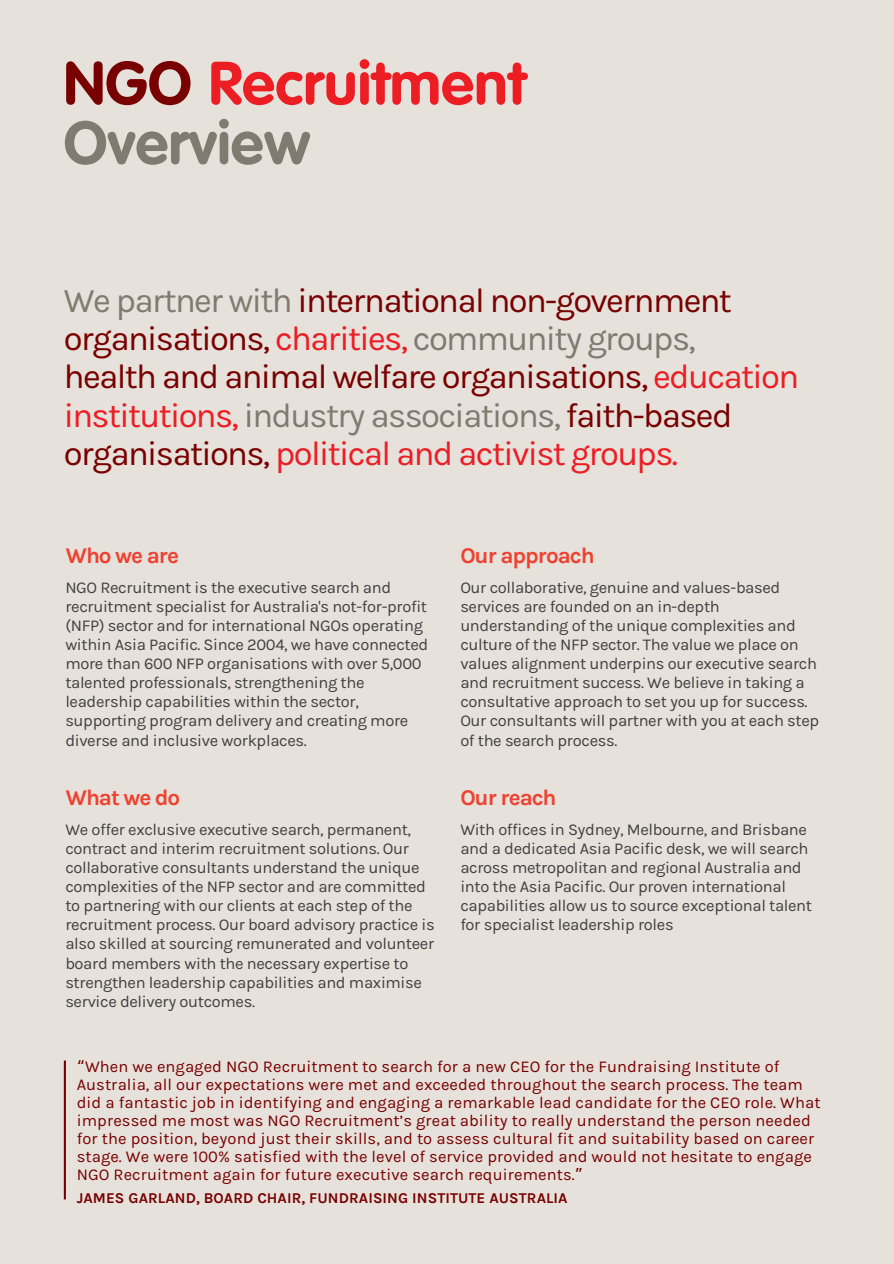
<style>
.page{position:relative;width:894px;height:1264px;background:#fff}
.page>*{position:absolute;margin:0;border:0;box-sizing:border-box;transform-origin:0 0}
.t1{font:700 60px/59.7px "VAG Rounded Std";letter-spacing:.01em;color:#ed1d24}
.t2{font:34.5px/38.2px "Karla";letter-spacing:-.05em;color:#790000}
.t3{font:700 22.5px "Karla";letter-spacing:-.05em;color:#ef4130}
.t4{font:16.5px/19.2px "Karla";letter-spacing:-.02em;color:#414042}
.t5{font:16.5px/18px "Karla";letter-spacing:.005em;color:#790000}
.t6{font:700 15px "Karla";letter-spacing:.005em;color:#790000}
.s1{color:#790000}
.s2{color:#817a70}
.s3{color:#ed1b23}
.s4{color:#ed1d24}
.s5{color:#80796f}
.s6{font-family:"Noto Sans Gurmukhi"}
</style>
<div class="page">
<div style="left:0;top:0;width:893px;height:1263px;background:#e6e1db"></div>
<svg style="left:64px;top:1060px;width:2px;height:139px"></svg>
<h1 class="t1" style="left:64px;top:58px;width:463px"><span class="s1">NGO</span> Recruitment<br><span class="s2">Overview</span></h1>
<p class="t2" style="left:64px;top:281px;width:736px"><span class="s2">We partner with</span> international non-government organisations, <span class="s3">c</span><span class="s4">harities,</span> <span class="s5">co</span><span class="s2">mmunity groups,<br></span>health and animal welfare organisations, <span class="s3">e</span><span class="s4">ducation institutions,</span> <span class="s5">in</span><span class="s2">dustry associations,</span> faith-based organisations, <span class="s3">pol</span><span class="s4">itical and activist groups.</span></p>
<h3 class="t3" style="left:65px;top:542px;width:115px">Who we are</h3>
<p class="t4" style="left:65px;top:577px;width:364px">NGO Recruitment is the executive search and recruitment specialist for Australia's not-for-profit (NFP) sector and for international NGOs operating within Asia Pacific. Since 2004, we have connected more than 600 NFP organisations with over 5,000 talented professionals, strengthening the leadership capabilities within the sector, supporting program delivery and creating more diverse and inclusive workplaces.</p>
<h3 class="t3" style="left:65px;top:784px;width:116px">What we do</h3>
<p class="t4" style="left:65px;top:819px;width:371px">We offer exclusive executive search, permanent, contract and interim recruitment solutions. Our collaborative consultants understand the unique complexities of the NFP sector and are committed to partnering with our clients at each step of the recruitment process. Our board advisory practice is also skilled at sourcing remunerated and volunteer board members with the necessary expertise to strengthen leadership capabilities and maximise service delivery outcomes.</p>
<h3 class="t3" style="left:460px;top:542px;width:136px">Our approach</h3>
<p class="t4" style="left:460px;top:577px;width:360px">Our collaborative, genuine and values-based services are founded on an in-depth understanding of the unique complexities and culture of the NFP sector. The value we place on values alignment underpins our executive search and recruitment success. We believe in taking a consultative approach to set you up for success.<br>Our consultants will partner with you at each step of the search process.</p>
<h3 class="t3" style="left:460px;top:784px;width:98px">Our reach</h3>
<p class="t4" style="left:460px;top:819px;width:353px">With offices in Sydney, Melbourne, and Brisbane and a dedicated Asia Pacific desk, we will search across metropolitan and regional Australia and into the Asia Pacific. Our proven international capabilities allow us to source exceptional talent for specialist leadership roles</p>
<p class="t5" style="left:77px;top:1057px;width:745px"><span class="s6">“</span>When we engaged NGO Recruitment to search for a new CEO for the Fundraising Institute of Australia, all our expectations were met and exceeded throughout the search process. The team did a fantastic job in identifying and engaging a remarkable lead candidate for the CEO role. What impressed me most was NGO Recruitment’s great ability to really understand the person needed for the position, beyond just their skills, and to assess cultural fit and suitability based on career stage. We were 100% satisfied with the level of service provided and would not hesitate to engage NGO Recruitment again for future executive search requirements.<span class="s6">”</span></p>
<p class="t6" style="left:77px;top:1189px;width:492px">JAMES GARLAND, BOARD CHAIR, FUNDRAISING INSTITUTE AUSTRALIA</p>
</div>
